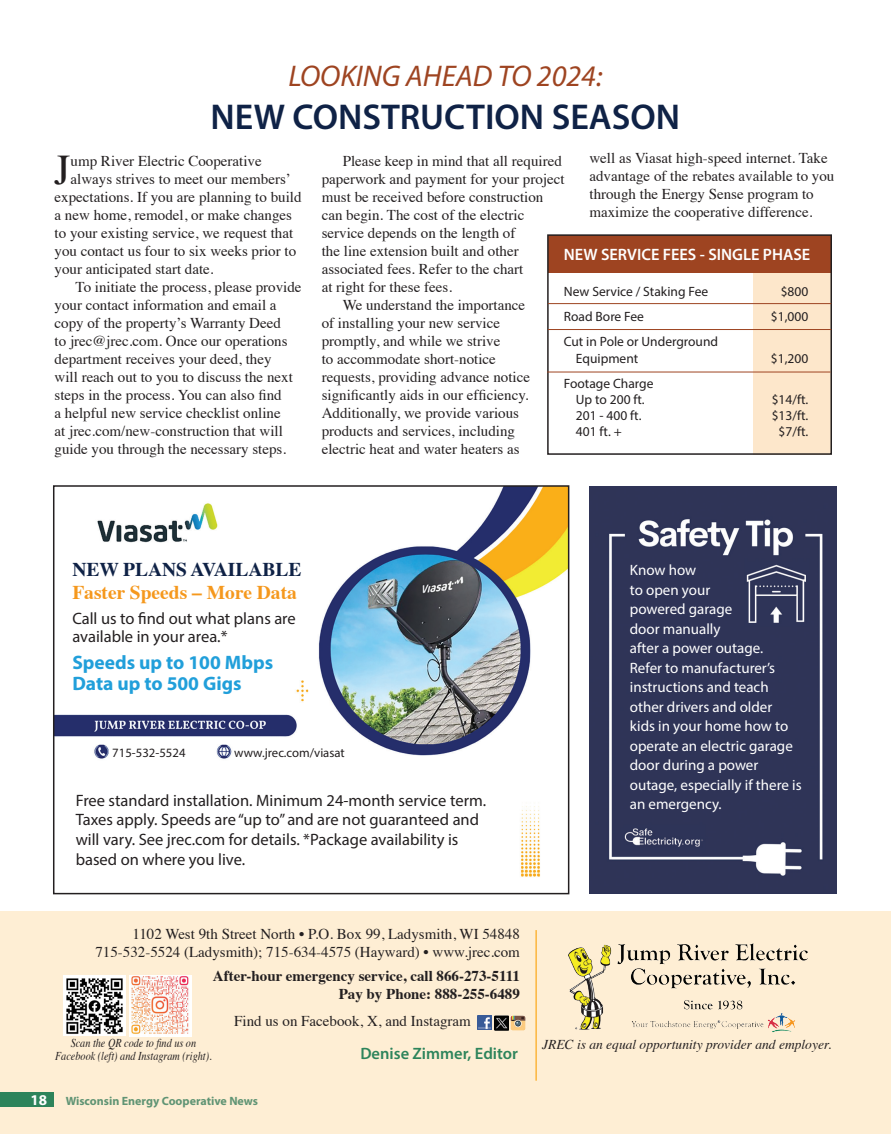
<style>
.page{position:relative;width:891px;height:1134px;background:#fff}
.page>*{position:absolute;margin:0;border:0;box-sizing:border-box;transform-origin:0 0}
.Local_-_body_text{font:42.15px "Times";color:#231f20}
.Local_-_body_text-2{font:600 36px "Myriad Pro";color:#0f2246}
.Local_-_body_text-3{font:italic 30px "Myriad Pro";color:#9e4421}
.Local_-_body_text-4{font:700 19.5px/21px "Myriad Pro";color:#219fda}
.Local_-_body_text-5{font:700 19.5px "Times";color:#f5981d}
.Local_-_body_text-6{font:700 19.5px "Times";color:#0f2246}
.Local_-_body_text-7{font:16.5px/19.8px "Myriad Pro";color:#231f20}
.Local_-_body_text-8{font:600 16.5px "Myriad Pro";color:#fff}
.Local_-_body_text-9{font:600 16.5px "Myriad Pro";color:#2d845b}
.Local_-_body_text-10{font:15px/18px "Times";color:#231f20}
.Local_-_body_text-11{font:15px/19.5px "Myriad Pro";color:#fff}
.Local_-_body_text-12{font:700 15px "Times";color:#231f20}
.t1{font:700 15px "Myriad Pro";color:#fff}
.Local_-_body_text-13{font:13.5px "Myriad Pro";color:#231f20}
.Local_-_body_text-14{font:italic 13.5px "Times";color:#231f20}
.Local_-_body_text-15{font:12.75px "Myriad Pro";color:#231f20}
.Local_-_body_text-16{font:italic 12px "Times";color:#231f20;scale:.85 1}
.t2{font:700 12px "Myriad Pro";color:#609474}
</style>
<div class="page">
<div style="left:0;top:911px;width:891px;height:223px;background:#feeed4"></div>
<hr style="left:535px;top:930px;width:2px;height:151px;background:#fcb53d">
<img style="left:569px;top:943px;width:239px;height:90px">
<img style="left:478px;top:1016px;width:14px;height:14px">
<div style="left:0;top:1092px;width:54px;height:14px;background:#2d845b"></div>
<img style="left:64px;top:975px;width:61px;height:60px">
<img style="left:495px;top:1015px;width:14px;height:16px">
<img style="left:510px;top:1015px;width:16px;height:16px">
<img style="left:130px;top:975px;width:62px;height:61px">
<img style="left:590px;top:486px;width:247px;height:408px">
<div style="left:753px;top:273px;width:77px;height:182px;background:#fde7cb"></div>
<div style="left:548px;top:235px;width:283px;height:38px;background:#9e4421"></div>
<div style="left:547px;top:234px;width:285px;height:221px;border:2px solid #231f20"></div>
<hr style="left:548px;top:303px;width:283px;height:1px;background:#9e4421">
<hr style="left:548px;top:329px;width:283px;height:1px;background:#9e4421">
<hr style="left:547px;top:372px;width:283px;height:1px;background:#9e4421">
<img style="left:56px;top:488px;width:510px;height:389px">
<div style="left:53px;top:485px;width:516px;height:409px;border:2px solid #231f20"></div>
<p class="Local_-_body_text-3" style="left:288px;top:58px;width:316px">LOOKING AHEAD TO 2024:</p>
<p class="Local_-_body_text-2" style="left:211px;top:94px;width:471px">NEW CONSTRUCTION SEASON</p>
<p class="Local_-_body_text" style="left:54px;top:130px;width:18px">J</p>
<p class="Local_-_body_text-10" style="left:71px;top:150px;width:193px">ump River Electric Cooperative</p>
<p class="Local_-_body_text-10" style="left:71px;top:168px;width:222px">always strives to meet our members’</p>
<p class="Local_-_body_text-10" style="left:55px;top:186px;width:248px">expectations. If you are planning to build</p>
<p class="Local_-_body_text-10" style="left:55px;top:204px;width:239px">a new home, remodel, or make changes</p>
<p class="Local_-_body_text-10" style="left:55px;top:222px;width:240px">to your existing service, we request that</p>
<p class="Local_-_body_text-10" style="left:55px;top:240px;width:243px">you contact us four to six weeks prior to</p>
<p class="Local_-_body_text-10" style="left:55px;top:258px;width:161px">your anticipated start date.</p>
<p class="Local_-_body_text-10" style="left:55px;top:276px;width:248px;text-indent:21px">To initiate the process, please provide your contact information and email a copy of the property’s Warranty Deed<br>to jrec@jrec.com. Once our operations department receives your deed, they<br>will reach out to you to discuss the next steps in the process. You can also find<br>a helpful new service checklist online<br>at jrec.com/new-construction that will guide you through the necessary steps.</p>
<p class="Local_-_body_text-10" style="left:590px;top:148px;width:246px">well as Viasat high-speed internet. Take advantage of the rebates available to you through the Energy Sense program to maximize the cooperative difference.</p>
<p class="Local_-_body_text-10" style="left:322px;top:150px;width:244px;text-indent:21px">Please keep in mind that all required paperwork and payment for your project must be received before construction can begin. The cost of the electric service depends on the length of<br>the line extension built and other associated fees. Refer to the chart<br>at right for these fees.</p>
<p class="Local_-_body_text-10" style="left:322px;top:294px;width:210px;text-indent:21px">We understand the importance of installing your new service promptly, and while we strive<br>to accommodate short-notice requests, providing advance notice significantly aids in our efficiency.<br>Additionally, we provide various products and services, including electric heat and water heaters as</p>
<p class="Local_-_body_text-8" style="left:564px;top:244px;width:248px">NEW SERVICE FEES - SINGLE PHASE</p>
<p class="Local_-_body_text-13" style="left:564px;top:283px;width:146px">New Service / Staking Fee</p>
<p class="Local_-_body_text-13" style="left:781px;top:283px;width:29px">$800</p>
<p class="Local_-_body_text-13" style="left:564px;top:309px;width:82px">Road Bore Fee</p>
<p class="Local_-_body_text-13" style="left:771px;top:309px;width:39px">$1,000</p>
<p class="Local_-_body_text-13" style="left:564px;top:334px;width:156px">Cut in Pole or Underground</p>
<p class="Local_-_body_text-13" style="left:576px;top:350px;width:64px">Equipment</p>
<p class="Local_-_body_text-13" style="left:771px;top:350px;width:39px">$1,200</p>
<p class="Local_-_body_text-13" style="left:564px;top:375px;width:91px">Footage Charge</p>
<p class="Local_-_body_text-13" style="left:576px;top:391px;width:70px">Up to 200 ft.</p>
<p class="Local_-_body_text-13" style="left:772px;top:391px;width:38px">$14/ft.</p>
<p class="Local_-_body_text-13" style="left:576px;top:407px;width:67px">201 - 400 ft.</p>
<p class="Local_-_body_text-13" style="left:772px;top:407px;width:38px">$13/ft.</p>
<p class="Local_-_body_text-13" style="left:576px;top:424px;width:47px">401 ft. +</p>
<p class="Local_-_body_text-13" style="left:779px;top:424px;width:31px">$7/ft.</p>
<p class="Local_-_body_text-6" style="left:72px;top:551px;width:231px">NEW PLANS AVAILABLE</p>
<p class="Local_-_body_text-5" style="left:72px;top:574px;width:226px">Faster Speeds – More Data</p>
<p class="Local_-_body_text-7" style="left:72px;top:609px;width:225px;line-height:18px">Call us to find out what plans are available in your area.*</p>
<p class="Local_-_body_text-4" style="left:72px;top:652px;width:202px">Speeds up to 100 Mbps<br>Data up to 500 Gigs</p>
<p class="Local_-_body_text-15" style="left:112px;top:745px;width:75px">715-532-5524</p>
<p class="Local_-_body_text-15" style="left:234px;top:745px;width:112px">www.jrec.com/viasat</p>
<p class="Local_-_body_text-7" style="left:76px;top:790px;width:412px">Free standard installation. Minimum 24-month service term.</p>
<p class="Local_-_body_text-7" style="left:76px;top:810px;width:405px">Taxes apply. Speeds are “up to” and are not guaranteed and will vary. See jrec.com for details. *Package availability is based on where you live.</p>
<p class="Local_-_body_text-11" style="left:630px;top:560px;width:173px">Know how<br>to open your<br>powered garage<br>door manually<br>after a power outage.<br>Refer to manufacturer’s instructions and teach other drivers and older<br>kids in your home how to operate an electric garage door during a power outage, especially if there is an emergency.</p>
<p class="Local_-_body_text-10" style="left:132px;top:923px;width:389px">1102 West 9th Street North • P.O. Box 99, Ladysmith, WI 54848</p>
<p class="Local_-_body_text-10" style="left:95px;top:941px;width:426px">715-532-5524 (Ladysmith); 715-634-4575 (Hayward) • www.jrec.com</p>
<p class="Local_-_body_text-12" style="left:213px;top:962px;width:309px">After-hour emergency service, call 866-273-5111</p>
<p class="Local_-_body_text-12" style="left:339px;top:980px;width:183px">Pay by Phone: 888-255-6489</p>
<p class="Local_-_body_text-10" style="left:234px;top:1011px;width:238px">Find us on Facebook, X, and Instagram</p>
<p class="Local_-_body_text-9" style="left:360px;top:1042px;width:159px">Denise Zimmer, Editor</p>
<p class="Local_-_body_text-16" style="left:71px;top:1032px;width:149px">Scan the QR code to find us on</p>
<p class="Local_-_body_text-14" style="left:542px;top:1033px;width:290px">JREC is an equal opportunity provider and employer.</p>
<p class="Local_-_body_text-16" style="left:55px;top:1046px;width:186px">Facebook (left) and Instagram (right).</p>
<p class="t1" style="left:30px;top:1090px;width:18px">18</p>
<p class="t2" style="left:66px;top:1093px;width:194px">Wisconsin Energy Cooperative News</p>
</div>
